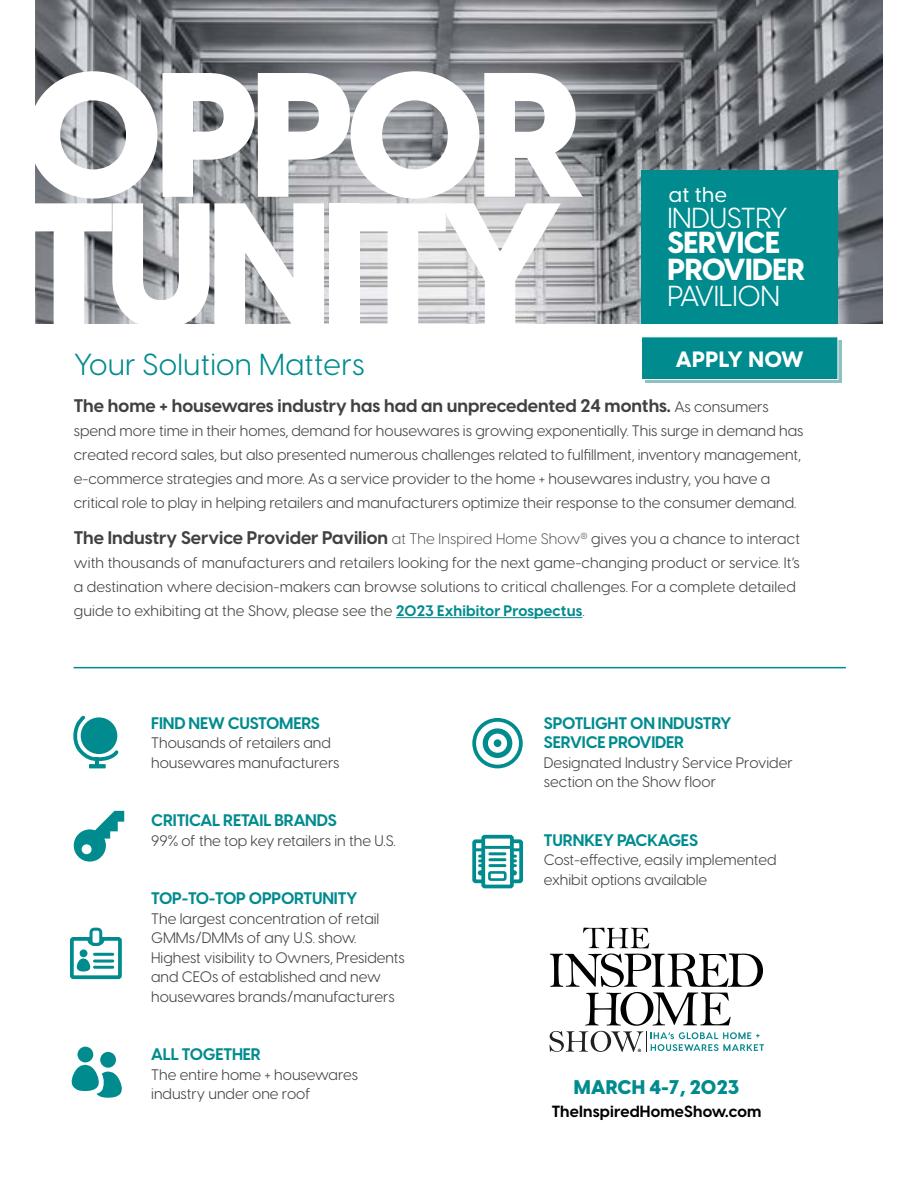
<style>
.page{position:relative;width:918px;height:1188px;background:#fff}
.page>*{position:absolute;margin:0;border:0;box-sizing:border-box;transform-origin:0 0}
.t1{font:800 174.3px/130.4px "Visby CF";letter-spacing:-.06em;color:#fff}
.t2{font:30px "Visby CF";letter-spacing:.01em;color:#008b8e}
.t3{font:800 30px/27px "Visby CF";letter-spacing:-.015em;color:#fff}
.t4{font:28.5px "Visby CF";letter-spacing:-.015em;color:#fff}
.t5{font:800 21.9px "Visby CF";letter-spacing:.02em;color:#fff}
.t6{font:500 21px "Visby CF";color:#fff}
.t7{font:800 19.5px "Visby CF";letter-spacing:.01em;color:#008b8e}
.t8{font:700 18px "Visby CF";color:#414042}
.t9{font:700 16.5px/19.5px "Visby CF";letter-spacing:-.01em;color:#008b8e}
.t10{font:700 15.9px "Visby CF";letter-spacing:.01em;color:#000}
.t11{font:15px/19.5px "Visby CF";color:#414042}
.s1{font-weight:400;font-size:15px}
.s2{font-weight:300;font-size:15px}
.s3{font-weight:700;color:#008b8e}
</style>
<div class="page">
<img style="left:35px;top:0;width:848px;height:324px">
<hr style="left:396px;top:617px;width:186px;height:1px;background:#008b8e">
<div style="left:642px;top:171px;width:196px;height:153px;background:#008b8e"></div>
<hr style="left:74px;top:667px;width:771px;height:1px;background:#008b8e">
<div style="left:645px;top:340px;width:196px;height:43px;background:#8ebfc1"></div>
<div style="left:641px;top:336px;width:197px;height:44px;background:#008b8e;border:1px solid #fff"></div>
<svg style="left:73px;top:715px;width:46px;height:49px"></svg>
<svg style="left:89px;top:764px;width:17px;height:4px"></svg>
<div style="left:472px;top:718px;width:51px;height:50px;border:4px solid #008b8e;border-radius:50%"></div>
<div style="left:483px;top:728px;width:29px;height:30px;border:5px solid #008b8e;border-radius:50%"></div>
<div style="left:494px;top:739px;width:7px;height:8px;background:#008b8e;border-radius:50%"></div>
<svg style="left:74px;top:811px;width:50px;height:51px"></svg>
<div style="left:77px;top:1047px;width:16px;height:15px;background:#008b8e;border-radius:50%"></div>
<div style="left:100px;top:1052px;width:16px;height:16px;background:#008b8e;border-radius:50%"></div>
<svg style="left:71px;top:1064px;width:51px;height:34px"></svg>
<div style="left:70px;top:937px;width:52px;height:42px;border:4px solid #008b8e;border-radius:2px"></div>
<hr style="left:95px;top:953px;width:18px;height:3px;background:#008b8e">
<hr style="left:95px;top:960px;width:18px;height:3px;background:#008b8e">
<hr style="left:95px;top:966px;width:18px;height:3px;background:#008b8e">
<div style="left:80px;top:949px;width:7px;height:8px;background:#008b8e;border-radius:50%"></div>
<svg style="left:76px;top:958px;width:15px;height:14px"></svg>
<div style="left:88px;top:935px;width:16px;height:11px;background:#008b8e;border-radius:50%"></div>
<div style="left:91px;top:929px;width:10px;height:15px;background:#fff;border-radius:3px"></div>
<div style="left:90px;top:928px;width:12px;height:18px;border:3px solid #008b8e;border-radius:3px"></div>
<svg style="left:498px;top:841px;width:23px;height:40px"></svg>
<div style="left:497px;top:839px;width:26px;height:44px;border:4px solid #008b8e;border-radius:2px"></div>
<hr style="left:498px;top:848px;width:23px;height:3px;background:#008b8e">
<svg style="left:514px;top:855px;width:1px;height:12px"></svg>
<svg style="left:474px;top:841px;width:23px;height:40px"></svg>
<div style="left:472px;top:839px;width:27px;height:44px;border:4px solid #008b8e;border-radius:2px"></div>
<hr style="left:474px;top:848px;width:23px;height:3px;background:#008b8e">
<svg style="left:480px;top:855px;width:1px;height:12px"></svg>
<svg style="left:483px;top:837px;width:29px;height:49px"></svg>
<div style="left:481px;top:835px;width:33px;height:53px;border:4px solid #008b8e;border-radius:2px"></div>
<hr style="left:484px;top:846px;width:27px;height:3px;background:#008b8e">
<hr style="left:490px;top:852px;width:15px;height:3px;background:#008b8e">
<hr style="left:490px;top:858px;width:15px;height:3px;background:#008b8e">
<hr style="left:490px;top:864px;width:15px;height:3px;background:#008b8e">
<div style="left:489px;top:872px;width:16px;height:8px;background:#fff"></div>
<div style="left:488px;top:871px;width:19px;height:10px;border:3px solid #008b8e"></div>
<svg style="left:550px;top:928px;width:214px;height:124px"></svg>
<h1 class="t1" style="left:23px;top:60px;width:566px">OPPOR<br>TUNITY</h1>
<h3 class="t6" style="left:669px;top:179px;width:60px">at the</h3>
<h3 class="t4" style="left:667px;top:196px;width:122px">INDUSTRY</h3>
<h2 class="t3" style="left:667px;top:227px;width:140px">SERVICE<br>PROVIDER</h2>
<h3 class="t4" style="left:667px;top:274px;width:114px">PAVILION</h3>
<h3 class="t5" style="left:676px;top:342px;width:130px">APPLY NOW</h3>
<h2 class="t2" style="left:74px;top:342px;width:293px">Your Solution Matters</h2>
<p class="t8" style="left:74px;top:392px;width:697px">The home + housewares industry has had an unprecedented 24 months. <span class="s1">As consumers</span></p>
<p class="t11" style="left:74px;top:417px;width:731px;line-height:24px">spend more time in their homes, demand for housewares is growing exponentially. This surge in demand has created record sales, but also presented numerous challenges related to fulfillment, inventory management, e-commerce strategies and more. As a service provider to the home + housewares industry, you have a critical role to play in helping retailers and manufacturers optimize their response to the consumer demand.</p>
<p class="t8" style="left:74px;top:524px;width:728px">The Industry Service Provider Pavilion <span class="s2">at The Inspired Home Show</span><sup>®</sup> <span class="s1">gives you a chance to interact</span></p>
<p class="t11" style="left:74px;top:549px;width:728px;line-height:24px">with thousands of manufacturers and retailers looking for the next game-changing product or service. It’s a destination where decision-makers can browse solutions to critical challenges. For a complete detailed guide to exhibiting at the Show, please see the <span class="s3">2023 Exhibitor Prospectus</span>.</p>
<p class="t9" style="left:151px;top:712px;width:170px">FIND NEW CUSTOMERS</p>
<p class="t11" style="left:151px;top:732px;width:190px">Thousands of retailers and housewares manufacturers</p>
<p class="t9" style="left:151px;top:810px;width:187px">CRITICAL RETAIL BRANDS</p>
<p class="t11" style="left:151px;top:830px;width:246px">99% of the top key retailers in the U.S.</p>
<p class="t9" style="left:151px;top:888px;width:208px">TOP-TO-TOP OPPORTUNITY</p>
<p class="t11" style="left:151px;top:908px;width:255px">The largest concentration of retail GMMs/DMMs of any U.S. show.<br>Highest visibility to Owners, Presidents and CEOs of established and new housewares brands/manufacturers</p>
<p class="t9" style="left:544px;top:712px;width:189px">SPOTLIGHT ON INDUSTRY<br>SERVICE PROVIDER</p>
<p class="t11" style="left:544px;top:752px;width:250px">Designated Industry Service Provider section on the Show floor</p>
<p class="t9" style="left:544px;top:829px;width:156px">TURNKEY PACKAGES</p>
<p class="t11" style="left:544px;top:849px;width:234px">Cost-effective, easily implemented exhibit options available</p>
<p class="t9" style="left:151px;top:1044px;width:111px">ALL TOGETHER</p>
<p class="t11" style="left:151px;top:1064px;width:208px">The entire home + housewares industry under one roof</p>
<h3 class="t7" style="left:574px;top:1072px;width:167px">MARCH 4-7, 2023</h3>
<p class="t10" style="left:552px;top:1100px;width:211px">TheInspiredHomeShow.com</p>
</div>
